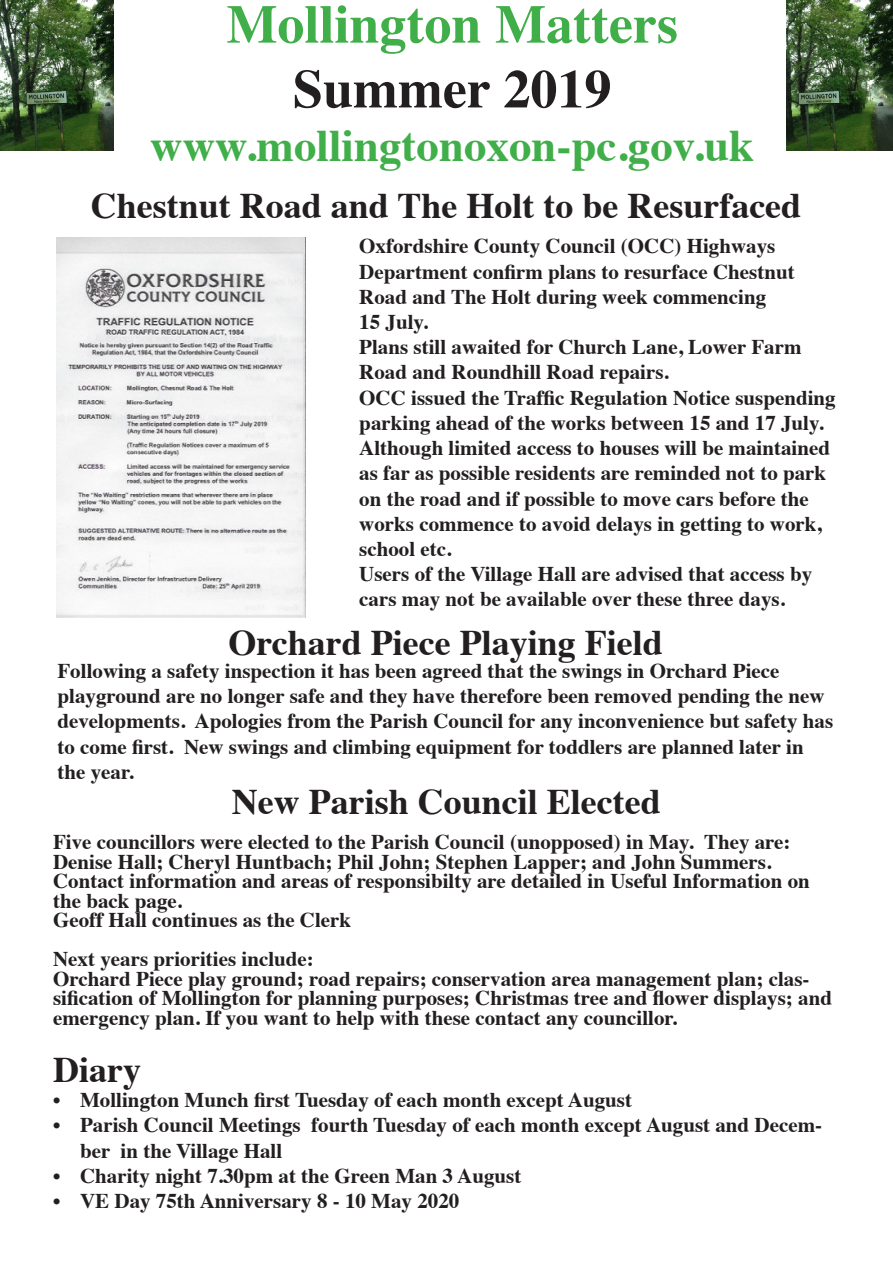
<style>
.page{position:relative;width:893px;height:1263px;background:#fff}
.page>*{position:absolute;margin:0;border:0;box-sizing:border-box;transform-origin:0 0}
.t1{font:700 54px "Times";color:#40ae49}
.t2{font:700 54px "Times";color:#231f20}
.t3{font:700 45px "Times";color:#40ae49}
.t4{font:700 36px "Times";color:#231f20}
.t5{font:700 21px/25.2px "Times";color:#231f20}
</style>
<div class="page">
<img style="left:786px;top:0;width:106px;height:151px">
<img style="left:0;top:0;width:114px;height:151px">
<img style="left:57px;top:238px;width:249px;height:379px">
<p class="t1" style="left:226px;top:-27px;width:453px">Mollington Matters</p>
<p class="t2" style="left:293px;top:37px;width:320px">Summer 2019</p>
<p class="t3" style="left:150px;top:103px;width:605px">www.mollingtonoxon-pc.gov.uk</p>
<p class="t4" style="left:91px;top:172px;width:712px">Chestnut Road and The Holt to be Resurfaced</p>
<p class="t5" style="left:359px;top:232px;width:418px">Oxfordshire County Council (OCC) Highways</p>
<p class="t5" style="left:359px;top:257px;width:437px">Department confirm plans to resurface Chestnut<br>Road and The Holt during week commencing</p>
<p class="t5" style="left:359px;top:307px;width:70px">15 July.</p>
<p class="t5" style="left:359px;top:332px;width:444px">Plans still awaited for Church Lane, Lower Farm<br>Road and Roundhill Road repairs.</p>
<p class="t5" style="left:359px;top:383px;width:478px">OCC issued the Traffic Regulation Notice suspending parking ahead of the works between 15 and 17 July.</p>
<p class="t5" style="left:359px;top:433px;width:472px">Although limited access to houses will be maintained as far as possible residents are reminded not to park on the road and if possible to move cars before the works commence to avoid delays in getting to work, school etc.</p>
<p class="t5" style="left:359px;top:559px;width:454px">Users of the Village Hall are advised that access by cars may not be available over these three days.</p>
<p class="t4" style="left:229px;top:609px;width:436px">Orchard Piece Playing Field</p>
<p class="t5" style="left:57px;top:656px;width:777px">Following a safety inspection it has been agreed that the swings in Orchard Piece playground are no longer safe and they have therefore been removed pending the new developments. Apologies from the Parish Council for any inconvenience but safety has to come first. New swings and climbing equipment for toddlers are planned later in the year.</p>
<p class="t4" style="left:232px;top:768px;width:430px">New Parish Council Elected</p>
<p class="t5" style="left:53px;top:830px;width:739px;line-height:19.5px">Five councillors were elected to the Parish Council (unopposed) in May. They are:<br>Denise Hall; Cheryl Huntbach; Phil John; Stephen Lapper; and John Summers.</p>
<p class="t5" style="left:53px;top:869px;width:758px;line-height:19.5px">Contact information and areas of responsibilty are detailed in Useful Information on the back page.</p>
<p class="t5" style="left:53px;top:905px;width:300px">Geoff Hall continues as the Clerk</p>
<p class="t5" style="left:53px;top:944px;width:262px">Next years priorities include:</p>
<p class="t5" style="left:53px;top:967px;width:780px;line-height:19.5px">Orchard Piece play ground; road repairs; conservation area management plan; clas&shy;sification of Mollington for planning purposes; Christmas tree and flower displays; and emergency plan. If you want to help with these contact any councillor.</p>
<p class="t4" style="left:53px;top:1035px;width:89px">Diary</p>
<p class="t5" style="left:53px;top:1085px;width:580px">• Mollington Munch first Tuesday of each month except August</p>
<p class="t5" style="left:80px;top:1110px;width:744px;text-indent:-27px">• Parish Council Meetings fourth Tuesday of each month except August and Decem&shy;ber in the Village Hall</p>
<p class="t5" style="left:53px;top:1161px;width:470px">• Charity night 7.30pm at the Green Man 3 August</p>
<p class="t5" style="left:53px;top:1186px;width:408px">• VE Day 75th Anniversary 8 - 10 May 2020</p>
</div>
